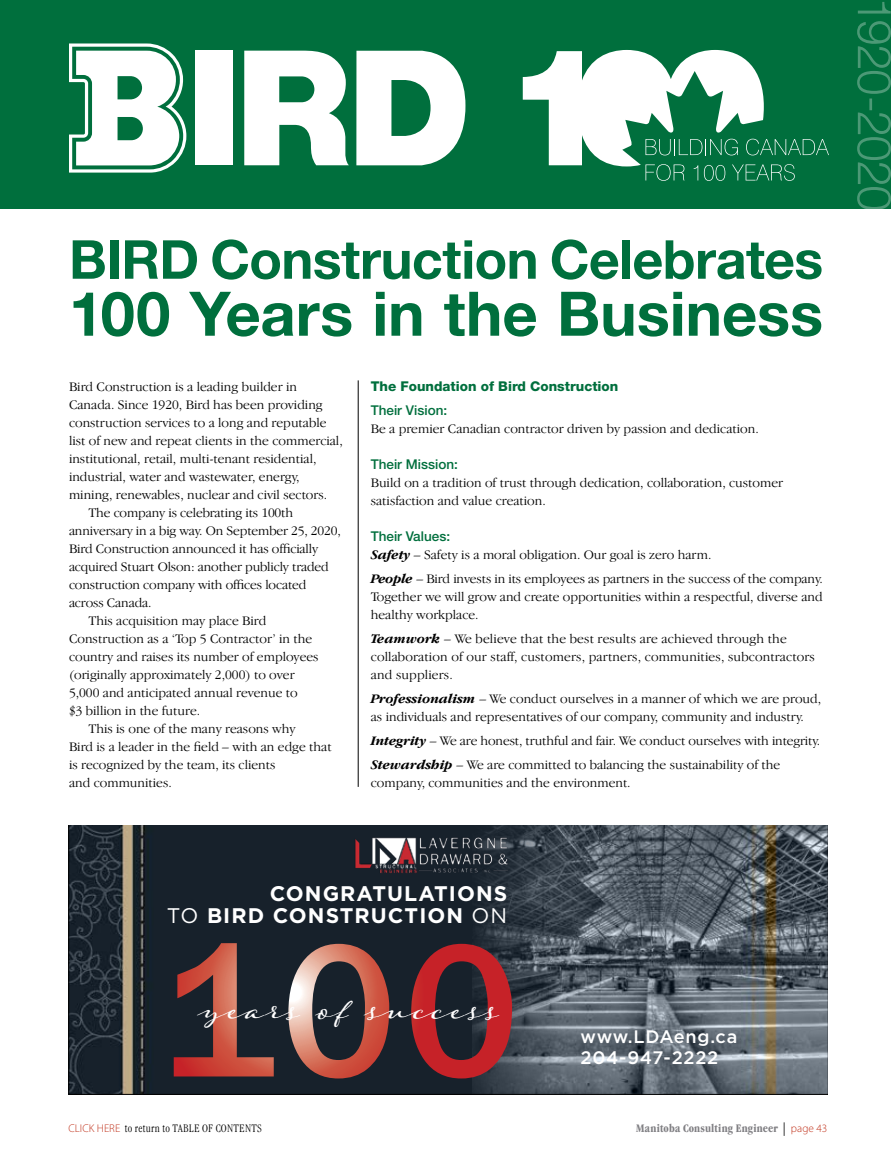
<style>
.page{position:relative;width:891px;height:1161px;background:#fff}
.page>*{position:absolute;margin:0;border:0;box-sizing:border-box;transform-origin:0 0}
.t1{font:500 196.05px "Franklin Gothic";color:#fff}
.t2{font:700 61.5px "Helvetica Neue";color:#006f3d}
.t3{font:700 53.7px "Helvetica Neue";letter-spacing:-.01em;color:#006f3d}
.t4{font:31.65px "Adorn Garland";letter-spacing:.02em;color:#fff}
.t5{font:700 21.15px/22.6px "Gotham";letter-spacing:.05em;color:#fff;text-align:right}
.t6{font:500 18.15px/21.8px "Gotham";letter-spacing:.04em;color:#fff}
.t7{font:300 13.5px/18px "Garamond IT Cby BT";color:#000}
.t8{font:500 13.5px "Helvetica Neue";color:#006f3d}
.t9{font:800 13.5px "Helvetica Neue";color:#006f3d}
.t10{font:300 condensed 12px "Garamond IT Cby BT";letter-spacing:.02em;color:#000}
.t11{font:700 condensed 12px "Garamond IT Cby BT";letter-spacing:.01em;color:#807f83}
.s1{font-weight:700;font-style:italic}
.s2{font-weight:400}
.s3{font-family:"Myriad Pro";font-stretch:normal;font-size:11.25px;color:#c0311a}
.s4{font-family:"Helvetica Neue";font-weight:300;font-stretch:normal;font-size:13.5px;color:#000}
.s5{font-family:"Myriad Pro";font-weight:300;font-stretch:normal;font-size:11.25px;color:#c0311a}
</style>
<div class="page">
<div style="left:0;top:0;width:891px;height:209px;background:#006f3d"></div>
<svg style="left:69px;top:44px;width:117px;height:129px"></svg>
<div style="left:196px;top:51px;width:37px;height:114px;background:#fff"></div>
<svg style="left:244px;top:51px;width:105px;height:114px"></svg>
<svg style="left:356px;top:50px;width:109px;height:115px"></svg>
<svg style="left:523px;top:50px;width:306px;height:131px"></svg>
<svg style="left:857px;top:2px;width:34px;height:207px"></svg>
<hr style="left:358px;top:380px;width:1px;height:407px;background:#000">
<svg style="left:69px;top:825px;width:758px;height:270px;background:#3b444c"></svg>
<img style="left:284px;top:825px;width:317px;height:153px">
<h3 class="t3" style="left:69px;top:226px;width:756px">BIRD Construction Celebrates</h3>
<h2 class="t2" style="left:69px;top:276px;width:756px">100 Years in the Business</h2>
<p class="t7" style="left:69px;top:377px;width:229px">Bird Construction is a leading builder in</p>
<p class="t7" style="left:69px;top:395px;width:255px">Canada. Since 1920, Bird has been providing</p>
<p class="t7" style="left:69px;top:413px;width:259px">construction services to a long and reputable</p>
<p class="t7" style="left:69px;top:431px;width:275px">list of new and repeat clients in the commercial,</p>
<p class="t7" style="left:69px;top:449px;width:249px">institutional, retail, multi-tenant residential,</p>
<p class="t7" style="left:69px;top:467px;width:232px">industrial, water and wastewater, energy,</p>
<p class="t7" style="left:69px;top:485px;width:260px">mining, renewables, nuclear and civil sectors.</p>
<p class="t7" style="left:88px;top:503px;width:206px">The company is celebrating its 100th</p>
<p class="t7" style="left:69px;top:521px;width:273px">anniversary in a big way. On September 25, 2020,</p>
<p class="t7" style="left:69px;top:539px;width:251px">Bird Construction announced it has officially</p>
<p class="t7" style="left:69px;top:557px;width:261px">acquired Stuart Olson: another publicly traded</p>
<p class="t7" style="left:69px;top:575px;width:239px">construction company with offices located</p>
<p class="t7" style="left:69px;top:593px;width:84px">across Canada.</p>
<p class="t7" style="left:88px;top:611px;width:179px">This acquisition may place Bird</p>
<p class="t7" style="left:69px;top:629px;width:245px">Construction as a ‘Top 5 Contractor’ in the</p>
<p class="t7" style="left:69px;top:647px;width:251px">country and raises its number of employees</p>
<p class="t7" style="left:69px;top:665px;width:227px">(originally approximately 2,000) to over</p>
<p class="t7" style="left:69px;top:683px;width:230px">5,000 and anticipated annual revenue to</p>
<p class="t7" style="left:69px;top:701px;width:133px">$3 billion in the future.</p>
<p class="t7" style="left:88px;top:719px;width:209px">This is one of the many reasons why</p>
<p class="t7" style="left:69px;top:737px;width:264px">Bird is a leader in the field – with an edge that</p>
<p class="t7" style="left:69px;top:755px;width:208px">is recognized by the team, its clients</p>
<p class="t7" style="left:69px;top:773px;width:104px">and communities.</p>
<p class="t9" style="left:371px;top:378px;width:249px">The Foundation of Bird Construction</p>
<p class="t8" style="left:371px;top:402px;width:78px">Their Vision:</p>
<p class="t7" style="left:371px;top:419px;width:389px">Be a premier Canadian contractor driven by passion and dedication.</p>
<p class="t8" style="left:371px;top:456px;width:89px">Their Mission:</p>
<p class="t7" style="left:371px;top:473px;width:414px">Build on a tradition of trust through dedication, collaboration, customer satisfaction and value creation.</p>
<p class="t8" style="left:371px;top:528px;width:81px">Their Values:</p>
<p class="t7" style="left:371px;top:542px;width:454px;line-height:24px"><span class="s1">Safety</span> – Safety is a moral obligation. Our goal is zero harm.<br><span class="s1">People</span> – Bird invests in its employees as partners in the success of the company.</p>
<p class="t7" style="left:371px;top:587px;width:453px">Together we will grow and create opportunities within a respectful, diverse and healthy workplace.</p>
<p class="t7" style="left:371px;top:629px;width:446px"><span class="s1">Teamwork</span> – We believe that the best results are achieved through the collaboration of our staff, customers, partners, communities, subcontractors and suppliers.</p>
<p class="t7" style="left:371px;top:689px;width:452px"><span class="s1">Professionalism</span> – We conduct ourselves in a manner of which we are proud, as individuals and representatives of our company, community and industry.</p>
<p class="t7" style="left:371px;top:728px;width:451px;line-height:24px"><span class="s1">Integrity</span> – We are honest, truthful and fair. We conduct ourselves with integrity.<br><span class="s1">Stewardship</span> – We are committed to balancing the sustainability of the</p>
<p class="t7" style="left:371px;top:773px;width:261px">company, communities and the environment.</p>
<h3 class="t5" style="left:167px;top:881px;width:342px">CONGRATULATIONS<br><span class="s2">TO</span> BIRD CONSTRUCTION <span class="s2">ON</span></h3>
<h1 class="t1" style="left:160px;top:890px;width:360px">100</h1>
<h3 class="t4" style="left:198px;top:989px;width:303px">years of success</h3>
<h3 class="t6" style="left:581px;top:1025px;width:158px">www.LDAeng.ca<br>204-947-2222</h3>
<p class="t10" style="left:68px;top:1121px;width:195px"><span class="s3">CLICK HERE</span> to return to TABLE OF CONTENTS</p>
<p class="t11" style="left:636px;top:1121px;width:192px">Manitoba Consulting Engineer <span class="s4">|</span> <span class="s5">page 43</span></p>
</div>
